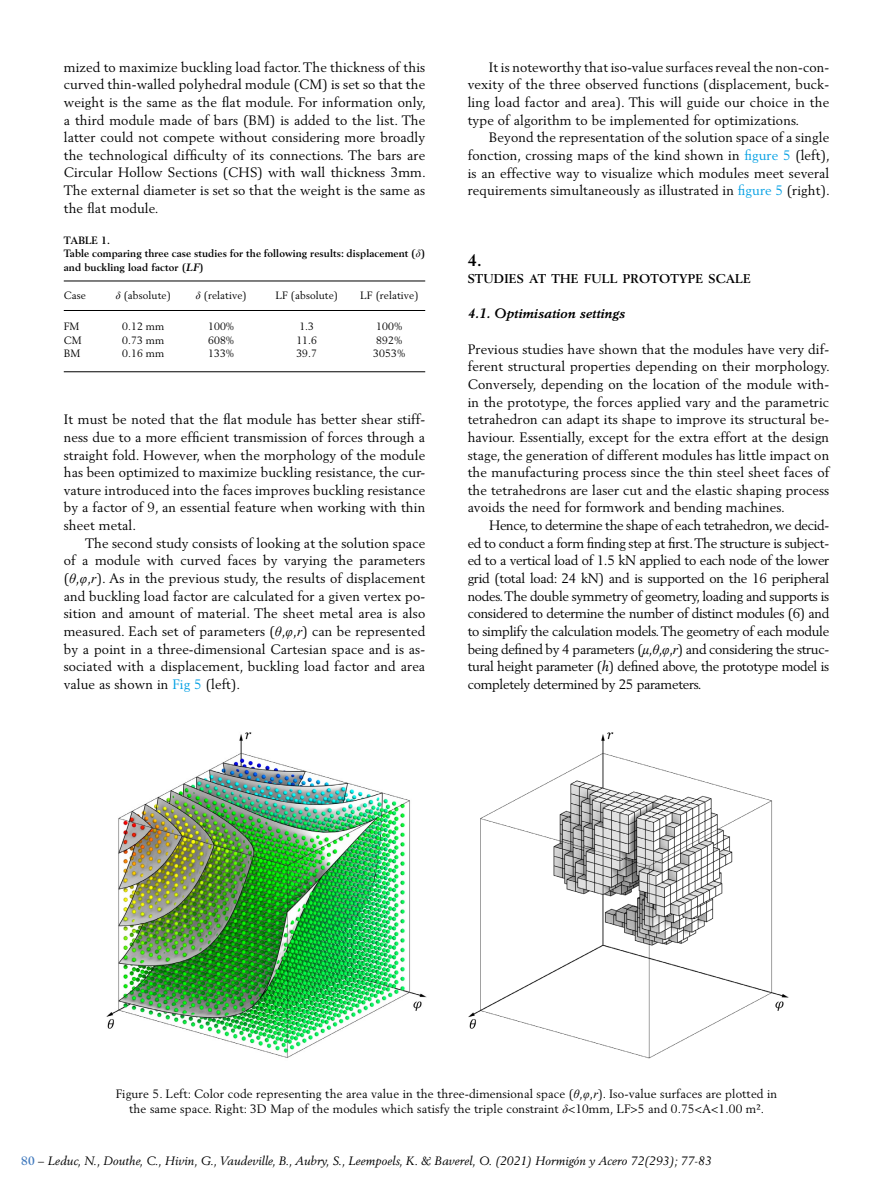
<style>
.page{position:relative;width:893px;height:1191px;background:#fff}
.page>*{position:absolute;margin:0;border:0;box-sizing:border-box;transform-origin:0 0}
.t1{font:700 16.5px "Berling LT Std";color:#000}
.t2{font:13.5px/17.7px "Berling LT Std";letter-spacing:.01em;color:#000;text-align:justify}
.t3{font:italic 700 13.5px "Berling LT Std";letter-spacing:.01em;color:#000}
.t4{font:700 12.6px "Berling LT Std";letter-spacing:.015em;color:#000}
.t5{font:12px/15px "Berling LT Std";letter-spacing:.01em;color:#000;text-align:center}
.t6{font:italic 12px "Berling LT Std";letter-spacing:.01em;color:#000}
.t7{font:10.5px "Berling LT Std";letter-spacing:.01em;color:#000}
.t8{font:700 10.5px/13.5px "Berling LT Std";letter-spacing:.01em;color:#000}
.s1{font-family:"Times New Roman";font-weight:400;font-style:italic}
.s2{font-style:italic}
.s3{font-family:"Times New Roman";font-style:italic}
.s4{color:#009fe3}
.s5{font-weight:700;font-style:normal;color:#417abe}
.s6{font-style:normal}
</style>
<div class="page">
<hr style="left:64px;top:280px;width:361px;height:1px;background:#000">
<hr style="left:64px;top:310px;width:361px;height:1px;background:#000">
<hr style="left:64px;top:371px;width:361px;height:1px;background:#000">
<img style="left:106px;top:732px;width:321px;height:326px">
<img style="left:468px;top:732px;width:321px;height:327px">
<p class="t2" style="left:64px;top:58px;width:364px">mized to maximize buckling load factor. The thickness of this curved thin-walled polyhedral module (CM) is set so that the weight is the same as the flat module. For information only, a third module made of bars (BM) is added to the list. The latter could not compete without considering more broadly the technological difficulty of its connections. The bars are Circular Hollow Sections (CHS) with wall thickness 3mm.<br>The external diameter is set so that the weight is the same as the flat module.</p>
<p class="t8" style="left:64px;top:233px;width:363px">TABLE 1.<br>Table comparing three case studies for the following results: displacement (<span class="s1">δ</span>) and buckling load factor (<span class="s2">LF</span>)</p>
<p class="t7" style="left:64px;top:289px;width:24px">Case</p>
<p class="t7" style="left:116px;top:289px;width:57px"><span class="s3">δ</span> (absolute)</p>
<p class="t7" style="left:196px;top:289px;width:52px"><span class="s3">δ</span> (relative)</p>
<p class="t7" style="left:275px;top:289px;width:64px">LF (absolute)</p>
<p class="t7" style="left:360px;top:289px;width:60px">LF (relative)</p>
<p class="t7" style="left:64px;top:320px;width:17px">FM</p>
<p class="t7" style="left:122px;top:320px;width:44px">0.12 mm</p>
<p class="t7" style="left:208px;top:320px;width:28px">100%</p>
<p class="t7" style="left:299px;top:320px;width:16px">1.3</p>
<p class="t7" style="left:376px;top:320px;width:28px">100%</p>
<p class="t7" style="left:64px;top:333px;width:19px">CM</p>
<p class="t7" style="left:122px;top:333px;width:44px">0.73 mm</p>
<p class="t7" style="left:208px;top:333px;width:28px">608%</p>
<p class="t7" style="left:296px;top:333px;width:22px">11.6</p>
<p class="t7" style="left:376px;top:333px;width:28px">892%</p>
<p class="t7" style="left:64px;top:347px;width:18px">BM</p>
<p class="t7" style="left:122px;top:347px;width:44px">0.16 mm</p>
<p class="t7" style="left:208px;top:347px;width:28px">133%</p>
<p class="t7" style="left:296px;top:347px;width:22px">39.7</p>
<p class="t7" style="left:373px;top:347px;width:34px">3053%</p>
<p class="t2" style="left:64px;top:410px;width:363px">It must be noted that the flat module has better shear stiff&shy;ness due to a more efficient transmission of forces through a straight fold. However, when the morphology of the module has been optimized to maximize buckling resistance, the cur&shy;vature introduced into the faces improves buckling resistance by a factor of 9, an essential feature when working with thin sheet metal.</p>
<p class="t2" style="left:64px;top:534px;width:363px;text-indent:21px">The second study consists of looking at the solution space of a module with curved faces by varying the parameters (<span class="s3">θ</span>,<span class="s3">φ</span>,<span class="s3">r</span>). As in the previous study, the results of displacement and buckling load factor are calculated for a given vertex po&shy;sition and amount of material. The sheet metal area is also measured. Each set of parameters (<span class="s3">θ</span>,<span class="s3">φ</span>,<span class="s3">r</span>) can be represented by a point in a three-dimensional Cartesian space and is as&shy;sociated with a displacement, buckling load factor and area value as shown in <span class="s4">Fig 5</span> (left).</p>
<p class="t2" style="left:468px;top:58px;width:363px;text-indent:21px">It is noteworthy that iso-value surfaces reveal the non-con&shy;vexity of the three observed functions (displacement, buck&shy;ling load factor and area). This will guide our choice in the type of algorithm to be implemented for optimizations.</p>
<p class="t2" style="left:468px;top:128px;width:364px;text-indent:21px">Beyond the representation of the solution space of a single fonction, crossing maps of the kind shown in <span class="s4">figure 5</span> (left), is an effective way to visualize which modules meet several requirements simultaneously as illustrated in <span class="s4">figure 5</span> (right).</p>
<p class="t1" style="left:468px;top:250px;width:15px">4.</p>
<p class="t4" style="left:468px;top:271px;width:284px">STUDIES AT THE FULL PROTOTYPE SCALE</p>
<p class="t3" style="left:468px;top:306px;width:159px">4.1. Optimisation settings</p>
<p class="t2" style="left:468px;top:340px;width:364px">Previous studies have shown that the modules have very dif&shy;ferent structural properties depending on their morphology.<br>Conversely, depending on the location of the module with&shy;in the prototype, the forces applied vary and the parametric tetrahedron can adapt its shape to improve its structural be&shy;haviour. Essentially, except for the extra effort at the design stage, the generation of different modules has little impact on the manufacturing process since the thin steel sheet faces of the tetrahedrons are laser cut and the elastic shaping process avoids the need for formwork and bending machines.</p>
<p class="t2" style="left:468px;top:516px;width:363px;text-indent:21px">Hence, to determine the shape of each tetrahedron, we decid&shy;ed to conduct a form finding step at first. The structure is subject&shy;ed to a vertical load of 1.5 kN applied to each node of the lower grid (total load: 24 kN) and is supported on the 16 peripheral nodes. The double symmetry of geometry, loading and supports is considered to determine the number of distinct modules (6) and to simplify the calculation models. The geometry of each module being defined by 4 parameters (<span class="s3">μ</span>,<span class="s3">θ</span>,<span class="s3">φ</span>,<span class="s3">r</span>) and considering the struc&shy;tural height parameter (<span class="s2">h</span>) defined above, the prototype model is completely determined by 25 parameters.</p>
<p class="t5" style="left:116px;top:1086px;width:663px">Figure 5. Left: Color code representing the area value in the three-dimensional space (<span class="s3">θ</span>,<span class="s3">φ</span>,<span class="s3">r</span>). Iso-value surfaces are plotted in the same space. Right: 3D Map of the modules which satisfy the triple constraint <span class="s3">δ</span>&lt;10mm, LF&gt;5 and 0.75&lt;A&lt;1.00 m².</p>
<p class="t6" style="left:21px;top:1153px;width:692px"><span class="s5">80</span> <span class="s6">–</span> Leduc, N., Douthe, C., Hivin, G., Vaudeville, B., Aubry, S., Leempoels, K. &amp; Baverel, O. (2021) Hormigón y Acero 72(293); 77-83</p>
</div>
